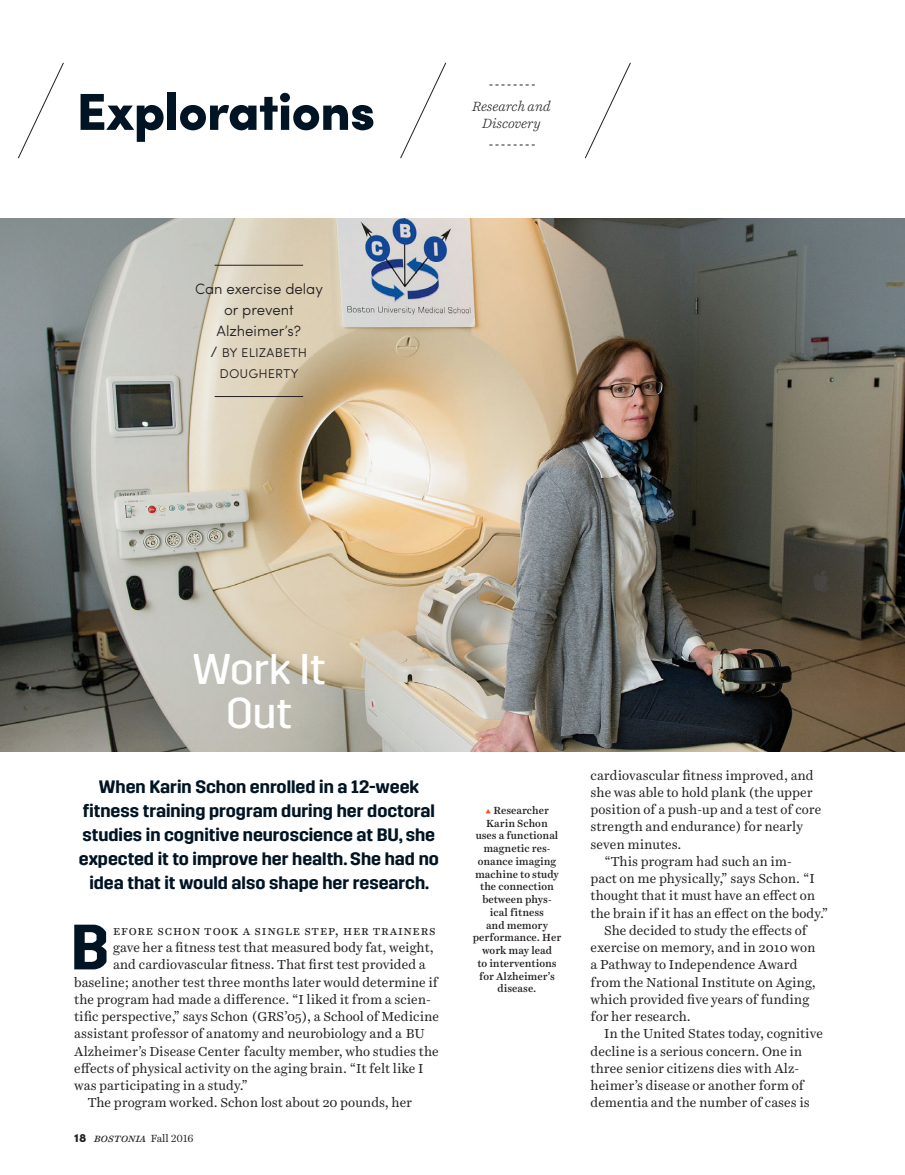
<style>
.page{position:relative;width:905px;height:1175px;background:#fff}
.page>*{position:absolute;margin:0;border:0;box-sizing:border-box;transform-origin:0 0}
.t1{font:600 63.9px "Trim";color:#001423}
.t2{font:900 52.05px "Sofia Pro";letter-spacing:-.015em;color:#001423}
.t3{font:42.9px/43.5px "Trim";color:#fff;text-align:center}
.t4{font:600 18px/24px "Trim";color:#001423;text-align:center}
.t5{font:300 15px/21px "Sofia Pro";color:#231f20;text-align:center}
.t6{font:italic 300 13.5px/17.2px "Harriet Text";color:#231f20;text-align:center}
.t7{font:13.2px "Harriet Text";color:#231f20}
.t8{font:13.2px "Harriet Text";letter-spacing:.06em;color:#231f20}
.t9{font:italic 12px "Harriet Text";color:#231f20}
.t10{font:500 10.5px/12.8px "Harriet Text";color:#231f20;text-align:center}
.s1{font-family:"Sofia Pro";font-weight:900;font-style:normal}
.s2{font-style:normal;font-size:10.5px}
.s3{color:#f04e23}
</style>
<div class="page">
<svg style="left:400px;top:62px;width:47px;height:97px"></svg>
<svg style="left:18px;top:62px;width:46px;height:97px"></svg>
<svg style="left:584px;top:62px;width:47px;height:97px"></svg>
<svg style="left:489px;top:85px;width:45px;height:1px"></svg>
<svg style="left:489px;top:145px;width:45px;height:1px"></svg>
<img style="left:0;top:218px;width:904px;height:533px">
<hr style="left:214px;top:265px;width:89px;height:1px;background:#231f20">
<hr style="left:214px;top:396px;width:89px;height:1px;background:#231f20">
<h2 class="t2" style="left:76px;top:81px;width:300px">Explorations</h2>
<p class="t6" style="left:472px;top:98px;width:80px">Research and<br>Discovery</p>
<p class="t5" style="left:195px;top:278px;width:129px">Can exercise delay or prevent<br>Alzheimer’s?<br>/ BY ELIZABETH<br>DOUGHERTY</p>
<h3 class="t3" style="left:192px;top:647px;width:134px">Work It<br>Out</h3>
<h3 class="t4" style="left:79px;top:776px;width:361px">When Karin Schon enrolled in a 12-week fitness training program during her doctoral studies in cognitive neuroscience at BU, she expected it to improve her health. She had no idea that it would also shape her research.</h3>
<h1 class="t1" style="left:71px;top:923px;width:40px">B</h1>
<p class="t8" style="left:113px;top:924px;width:324px">EFORE SCHON TOOK A SINGLE STEP, HER TRAINERS</p>
<p class="t7" style="left:113px;top:941px;width:322px">gave her a fitness test that measured body fat, weight,</p>
<p class="t7" style="left:113px;top:959px;width:314px">and cardiovascular fitness. That first test provided a</p>
<p class="t7" style="left:74px;top:976px;width:365px">baseline; another test three months later would determine if</p>
<p class="t7" style="left:74px;top:993px;width:358px">the program had made a difference. “I liked it from a scien-</p>
<p class="t7" style="left:74px;top:1010px;width:366px">tific perspective,” says Schon (GRS’05), a School of Medicine</p>
<p class="t7" style="left:74px;top:1028px;width:352px">assistant professor of anatomy and neurobiology and a BU</p>
<p class="t7" style="left:74px;top:1045px;width:366px">Alzheimer’s Disease Center faculty member, who studies the</p>
<p class="t7" style="left:74px;top:1062px;width:351px">effects of physical activity on the aging brain. “It felt like I</p>
<p class="t7" style="left:74px;top:1079px;width:175px">was participating in a study.”</p>
<p class="t7" style="left:88px;top:1097px;width:326px">The program worked. Schon lost about 20 pounds, her</p>
<p class="t9" style="left:74px;top:1132px;width:121px"><span class="s1">18</span> BOSTONIA <span class="s2">Fall 2016</span></p>
<p class="t10" style="left:473px;top:804px;width:90px"><span class="s3">▲</span> Researcher<br>Karin Schon<br>uses a functional magnetic res&shy;onance imaging machine to study the connection between phys&shy;ical fitness<br>and memory performance. Her work may lead<br>to interventions for Alzheimer’s disease.</p>
<p class="t7" style="left:590px;top:769px;width:225px">cardiovascular fitness improved, and</p>
<p class="t7" style="left:590px;top:786px;width:223px">she was able to hold plank (the upper</p>
<p class="t7" style="left:590px;top:803px;width:232px">position of a push-up and a test of core</p>
<p class="t7" style="left:590px;top:821px;width:214px">strength and endurance) for nearly</p>
<p class="t7" style="left:590px;top:838px;width:92px">seven minutes.</p>
<p class="t7" style="left:604px;top:855px;width:189px">“This program had such an im-</p>
<p class="t7" style="left:590px;top:872px;width:226px">pact on me physically,” says Schon. “I</p>
<p class="t7" style="left:590px;top:890px;width:226px">thought that it must have an effect on</p>
<p class="t7" style="left:590px;top:907px;width:239px">the brain if it has an effect on the body.”</p>
<p class="t7" style="left:604px;top:924px;width:204px">She decided to study the effects of</p>
<p class="t7" style="left:590px;top:941px;width:226px">exercise on memory, and in 2010 won</p>
<p class="t7" style="left:590px;top:959px;width:208px">a Pathway to Independence Award</p>
<p class="t7" style="left:590px;top:976px;width:227px">from the National Institute on Aging,</p>
<p class="t7" style="left:590px;top:993px;width:220px">which provided five years of funding</p>
<p class="t7" style="left:590px;top:1010px;width:102px">for her research.</p>
<p class="t7" style="left:604px;top:1028px;width:220px">In the United States today, cognitive</p>
<p class="t7" style="left:590px;top:1045px;width:213px">decline is a serious concern. One in</p>
<p class="t7" style="left:590px;top:1062px;width:210px">three senior citizens dies with Alz-</p>
<p class="t7" style="left:590px;top:1079px;width:215px">heimer’s disease or another form of</p>
<p class="t7" style="left:590px;top:1097px;width:221px">dementia and the number of cases is</p>
</div>
